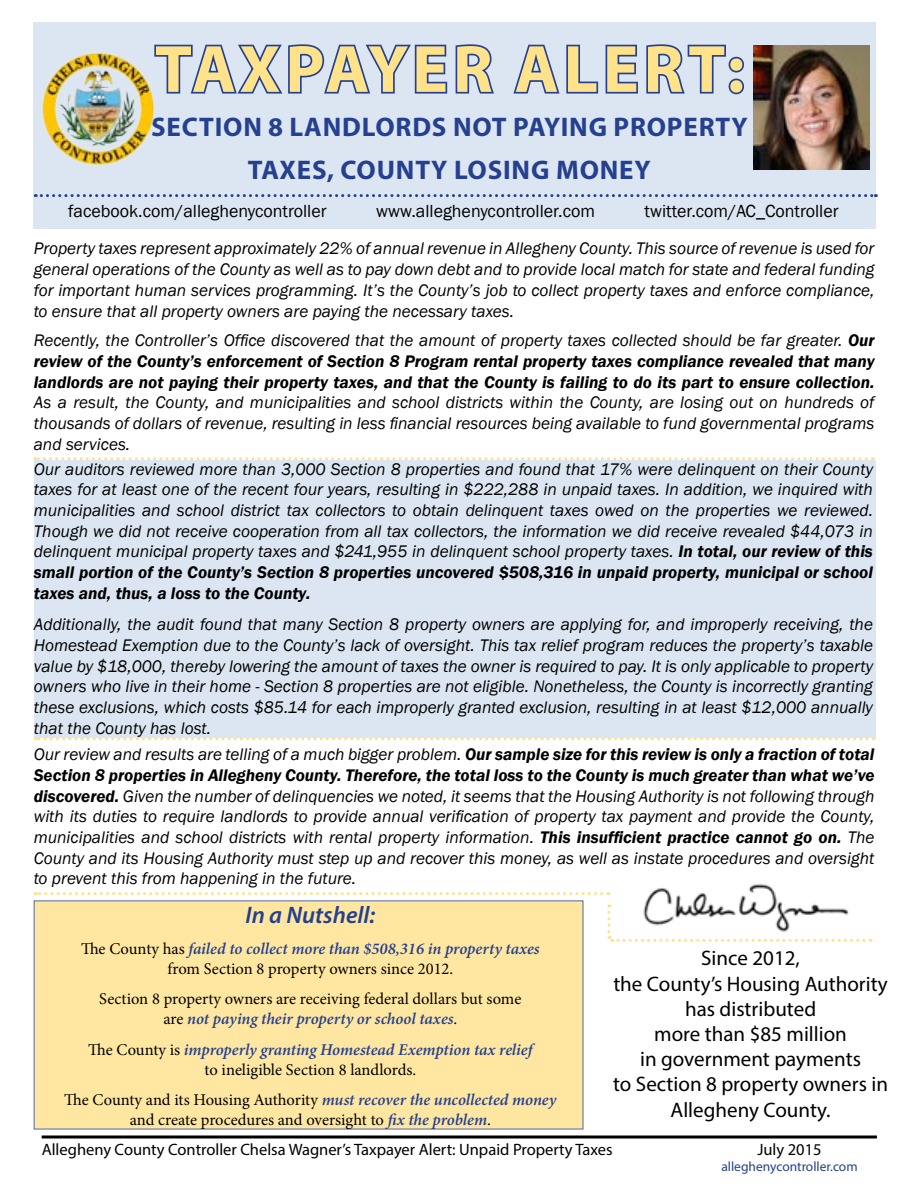
<style>
.page{position:relative;width:918px;height:1188px;background:#fff}
.page>*{position:absolute;margin:0;border:0;box-sizing:border-box;transform-origin:0 0}
.t1{font:700 67.5px "Myriad Pro";letter-spacing:.07em;color:#ffe28a}
.t2{font:700 27px/43.7px "Myriad Pro";letter-spacing:.03em;color:#25408f;text-align:center}
.t3{font:italic 600 24px "Myriad Pro";color:#25408f}
.t4{font:21px/25.2px "Myriad Pro";color:#000;text-align:center}
.t5{font:18px "Franklin Gothic";color:#000}
.t6{font:italic 17.25px/20.7px "Franklin Gothic";color:#000;text-align:justify}
.t7{font:italic 600 17.25px/20.7px "Franklin Gothic";color:#000;text-align:justify}
.t8{font:16.5px/19.8px "Minion Pro";color:#000;text-align:center}
.t9{font:italic 600 16.5px/19.8px "Minion Pro";letter-spacing:-.005em;color:#25408f;text-align:center}
.t10{font:16.5px "Myriad Pro";color:#000}
.t11{font:13.5px "Myriad Pro";color:#25408f}
.s1{font-weight:400}
.s2{font-weight:600}
.s3{font-weight:600;font-style:italic;color:#25408f}
.s4{font-weight:400;font-style:normal;color:#000}
</style>
<div class="page">
<img style="left:645px;top:884px;width:138px;height:20px">
<div style="left:34px;top:22px;width:842px;height:207px;background:#dce6f2"></div>
<svg style="left:154px;top:44px;width:340px;height:50px"></svg>
<svg style="left:513px;top:44px;width:231px;height:51px"></svg>
<hr style="left:42px;top:1136px;width:835px;height:2px;background:#000">
<img style="left:42px;top:47px;width:114px;height:119px">
<svg style="left:35px;top:892px;width:567px;height:3px"></svg>
<svg style="left:35px;top:457px;width:831px;height:3px"></svg>
<svg style="left:35px;top:194px;width:841px;height:3px"></svg>
<div style="left:34px;top:900px;width:549px;height:229px;background:#ffe7a1"></div>
<img style="left:754px;top:45px;width:116px;height:124px">
<div style="left:34px;top:460px;width:841px;height:277px;background:#dce6f2"></div>
<svg style="left:35px;top:737px;width:832px;height:3px"></svg>
<svg style="left:607px;top:904px;width:257px;height:38px"></svg>
<h1 class="t1" style="left:155px;top:25px;width:591px">TAXPAYER ALERT:</h1>
<h2 class="t2" style="left:151px;top:104px;width:598px">SECTION 8 LANDLORDS NOT PAYING PROPERTY<br>TAXES, COUNTY LOSING MONEY</h2>
<p class="t5" style="left:68px;top:200px;width:260px">facebook.com/alleghenycontroller</p>
<p class="t5" style="left:376px;top:200px;width:220px">www.alleghenycontroller.com</p>
<p class="t5" style="left:645px;top:200px;width:196px">twitter.com/AC_Controller</p>
<p class="t6" style="left:34px;top:239px;width:842px">Property taxes represent approximately 22% of annual revenue in Allegheny County. This source of revenue is used for general operations of the County as well as to pay down debt and to provide local match for state and federal funding for important human services programming. It’s the County’s job to collect property taxes and enforce compliance, to ensure that all property owners are paying the necessary taxes.</p>
<p class="t7" style="left:34px;top:330px;width:842px"><span class="s1">Recently, the Controller’s Office discovered that the amount of property taxes collected should be far greater.</span> Our review of the County’s enforcement of Section 8 Program rental property taxes compliance revealed that many landlords are not paying their property taxes, and that the County is failing to do its part to ensure collection.</p>
<p class="t6" style="left:34px;top:393px;width:842px">As a result, the County, and municipalities and school districts within the County, are losing out on hundreds of thousands of dollars of revenue, resulting in less financial resources being available to fund governmental programs and services.</p>
<p class="t6" style="left:34px;top:459px;width:841px">Our auditors reviewed more than 3,000 Section 8 properties and found that 17% were delinquent on their County taxes for at least one of the recent four years, resulting in $222,288 in unpaid taxes. In addition, we inquired with municipalities and school district tax collectors to obtain delinquent taxes owed on the properties we reviewed.<br>Though we did not receive cooperation from all tax collectors, the information we did receive revealed $44,073 in delinquent municipal property taxes and $241,955 in delinquent school property taxes. <span class="s2">In total, our review of this small portion of the County’s Section 8 properties uncovered $508,316 in unpaid property, municipal or school taxes and, thus, a loss to the County.</span></p>
<p class="t6" style="left:34px;top:615px;width:841px">Additionally, the audit found that many Section 8 property owners are applying for, and improperly receiving, the Homestead Exemption due to the County’s lack of oversight. This tax relief program reduces the property’s taxable value by $18,000, thereby lowering the amount of taxes the owner is required to pay. It is only applicable to property owners who live in their home - Section 8 properties are not eligible. Nonetheless, the County is incorrectly granting these exclusions, which costs $85.14 for each improperly granted exclusion, resulting in at least $12,000 annually that the County has lost.</p>
<p class="t6" style="left:34px;top:745px;width:842px">Our review and results are telling of a much bigger problem. <span class="s2">Our sample size for this review is only a fraction of total Section 8 properties in Allegheny County. Therefore, the total loss to the County is much greater than what we’ve discovered.</span> Given the number of delinquencies we noted, it seems that the Housing Authority is not following through with its duties to require landlords to provide annual verification of property tax payment and provide the County, municipalities and school districts with rental property information. <span class="s2">This insufficient practice cannot go on.</span> The County and its Housing Authority must step up and recover this money, as well as instate procedures and oversight to prevent this from happening in the future.</p>
<h3 class="t3" style="left:246px;top:900px;width:131px">In a Nutshell:</h3>
<p class="t8" style="left:81px;top:939px;width:460px">The County has <span class="s3">failed to collect more than $508,316 in property taxes </span>from Section 8 property owners since 2012.</p>
<p class="t8" style="left:99px;top:989px;width:424px">Section 8 property owners are receiving federal dollars but some are <span class="s3">not paying their property or school taxes</span>.</p>
<p class="t9" style="left:88px;top:1039px;width:446px"><span class="s4">The County is</span> improperly granting Homestead Exemption tax relief <span class="s4">to ineligible Section 8 landlords.</span></p>
<p class="t8" style="left:64px;top:1090px;width:494px">The County and its Housing Authority <span class="s3">must recover the uncollected money </span>and create procedures and oversight to <span class="s3">fix the problem</span>.</p>
<p class="t4" style="left:613px;top:946px;width:276px">Since 2012,<br>the County’s Housing Authority has distributed<br>more than $85 million<br>in government payments<br>to Section 8 property owners in<br>Allegheny County.</p>
<p class="t10" style="left:42px;top:1139px;width:573px">Allegheny County Controller Chelsa Wagner’s Taxpayer Alert: Unpaid Property Taxes</p>
<p class="t10" style="left:757px;top:1139px;width:66px">July 2015</p>
<p class="t11" style="left:721px;top:1158px;width:138px">alleghenycontroller.com</p>
</div>
